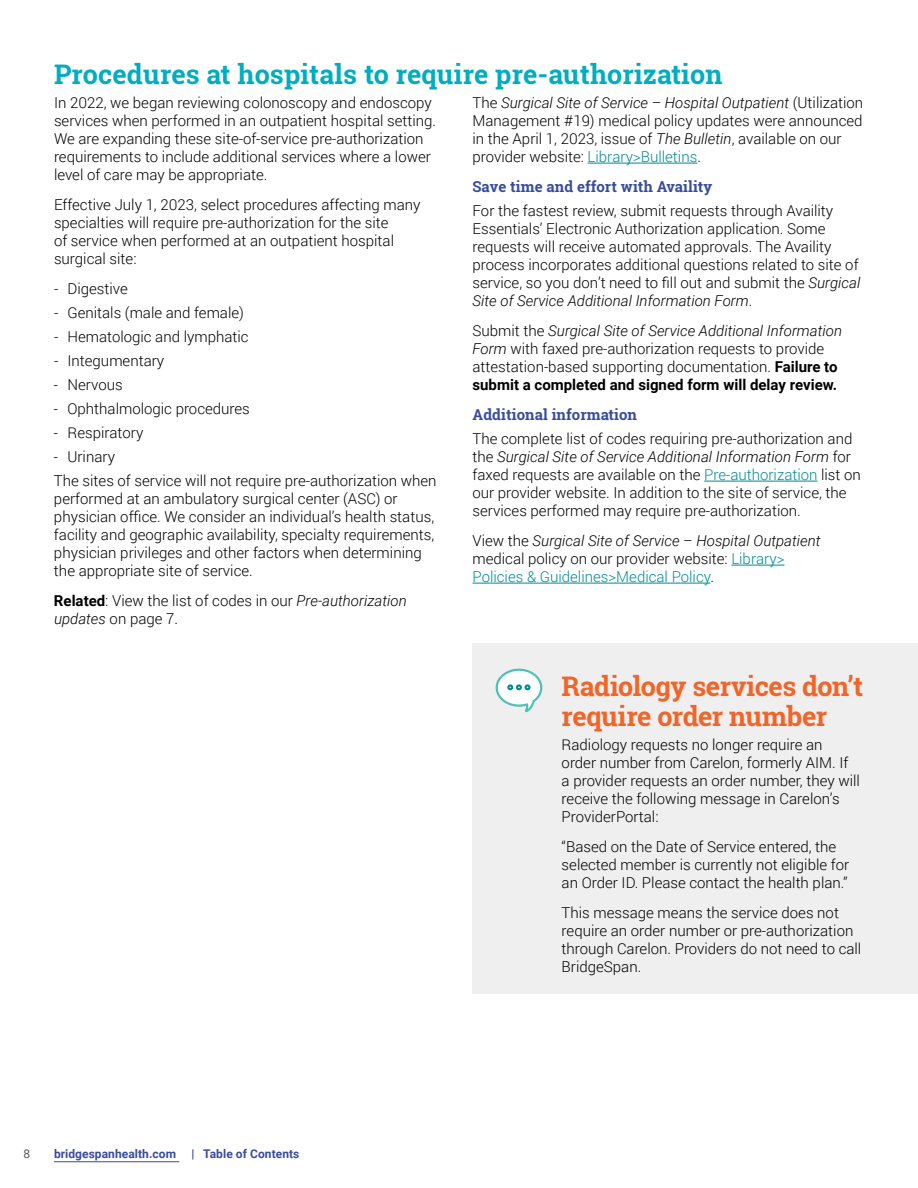
<style>
.page{position:relative;width:918px;height:1188px;background:#fff}
.page>*{position:absolute;margin:0;border:0;box-sizing:border-box;transform-origin:0 0}
.t1{font:700 27px "Roboto Slab";letter-spacing:.005em;color:#00adc1}
.t2{font:700 27px/30px "Roboto Slab";letter-spacing:-.02em;color:#f26527}
.t3{font:300 15px/18px "Roboto";color:#000}
.t4{font:700 15px "Roboto Slab";letter-spacing:.005em;color:#374c9e}
.t5{font:700 12px "Roboto";letter-spacing:.005em;color:#374c9e}
.t6{font:12px "Roboto";color:#58595b}
.s1{font-weight:700}
.s2{font-style:italic}
.s3{color:#008a97}
</style>
<div class="page">
<hr style="left:54px;top:1161px;width:125px;height:1px;background:#374c9e">
<div style="left:472px;top:643px;width:446px;height:351px;background:#efeff0"></div>
<hr style="left:588px;top:163px;width:109px;height:1px;background:#008a97">
<hr style="left:704px;top:481px;width:113px;height:1px;background:#008a97">
<hr style="left:731px;top:565px;width:54px;height:1px;background:#008a97">
<hr style="left:472px;top:583px;width:238px;height:1px;background:#008a97">
<svg style="left:495px;top:668px;width:48px;height:45px"></svg>
<h1 class="t1" style="left:54px;top:56px;width:670px">Procedures at hospitals to require pre-authorization</h1>
<p class="t3" style="left:54px;top:93px;width:384px">In 2022, we began reviewing colonoscopy and endoscopy services when performed in an outpatient hospital setting.<br>We are expanding these site-of-service pre-authorization requirements to include additional services where a lower level of care may be appropriate.</p>
<p class="t3" style="left:54px;top:195px;width:368px">Effective July 1, 2023, select procedures affecting many specialties will require pre-authorization for the site<br>of service when performed at an outpatient hospital surgical site:</p>
<p class="t3" style="left:54px;top:279px;width:75px">- Digestive</p>
<p class="t3" style="left:54px;top:303px;width:191px">- Genitals (male and female)</p>
<p class="t3" style="left:54px;top:327px;width:196px">- Hematologic and lymphatic</p>
<p class="t3" style="left:54px;top:351px;width:112px">- Integumentary</p>
<p class="t3" style="left:54px;top:375px;width:70px">- Nervous</p>
<p class="t3" style="left:54px;top:399px;width:197px">- Ophthalmologic procedures</p>
<p class="t3" style="left:54px;top:423px;width:91px">- Respiratory</p>
<p class="t3" style="left:54px;top:444px;width:384px;line-height:24px">- Urinary<br>The sites of service will not require pre-authorization when</p>
<p class="t3" style="left:54px;top:489px;width:382px">performed at an ambulatory surgical center (ASC) or physician office. We consider an individual’s health status, facility and geographic availability, specialty requirements, physician privileges and other factors when determining the appropriate site of service.</p>
<p class="t3" style="left:54px;top:591px;width:354px"><span class="s1">Related</span>: View the list of codes in our <span class="s2">Pre-authorization updates</span> on page 7.</p>
<p class="t3" style="left:472px;top:93px;width:392px">The <span class="s2">Surgical Site of Service – Hospital Outpatient</span> (Utilization Management #19) medical policy updates were announced in the April 1, 2023, issue of <span class="s2">The Bulletin</span>, available on our provider website: <span class="s3">Library&gt;Bulletins</span>.</p>
<p class="t4" style="left:472px;top:176px;width:241px">Save time and effort with Availity</p>
<p class="t3" style="left:472px;top:201px;width:389px">For the fastest review, submit requests through Availity Essentials’ Electronic Authorization application. Some requests will receive automated approvals. The Availity process incorporates additional questions related to site of service, so you don’t need to fill out and submit the <span class="s2">Surgical Site of Service Additional Information Form</span>.</p>
<p class="t3" style="left:472px;top:321px;width:371px">Submit the <span class="s2">Surgical Site of Service Additional Information Form</span> with faxed pre-authorization requests to provide attestation-based supporting documentation. <span class="s1">Failure to submit a completed and signed form will delay review.</span></p>
<p class="t4" style="left:472px;top:404px;width:166px">Additional information</p>
<p class="t3" style="left:472px;top:429px;width:390px">The complete list of codes requiring pre-authorization and the <span class="s2">Surgical Site of Service Additional Information Form</span> for faxed requests are available on the <span class="s3">Pre-authorization</span> list on our provider website. In addition to the site of service, the services performed may require pre-authorization.</p>
<p class="t3" style="left:472px;top:531px;width:350px">View the <span class="s2">Surgical Site of Service – Hospital Outpatient </span>medical policy on our provider website: <span class="s3">Library&gt;<br>Policies &amp; Guidelines&gt;Medical Policy</span>.</p>
<p class="t6" style="left:24px;top:1145px;width:8px">8</p>
<p class="t5" style="left:54px;top:1145px;width:124px">bridgespanhealth.com</p>
<p class="t5" style="left:191px;top:1145px;width:110px">| Table of Contents</p>
<h1 class="t2" style="left:562px;top:671px;width:303px">Radiology services don’t require order number</h1>
<p class="t3" style="left:562px;top:735px;width:300px">Radiology requests no longer require an order number from Carelon, formerly AIM. If a provider requests an order number, they will receive the following message in Carelon’s ProviderPortal:</p>
<p class="t3" style="left:562px;top:837px;width:289px">“Based on the Date of Service entered, the selected member is currently not eligible for an Order ID. Please contact the health plan.”</p>
<p class="t3" style="left:562px;top:903px;width:301px">This message means the service does not require an order number or pre-authorization through Carelon. Providers do not need to call BridgeSpan.</p>
</div>
